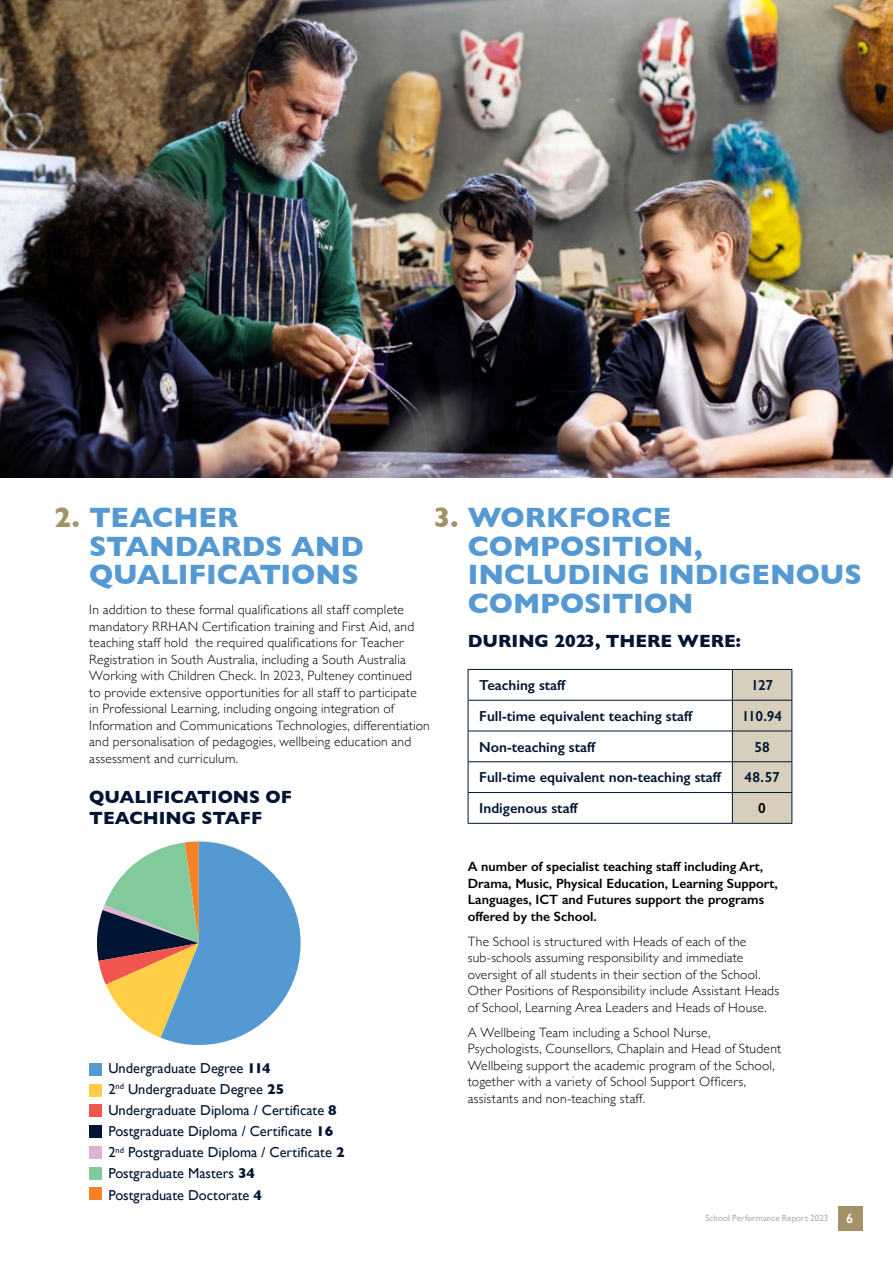
<style>
.page{position:relative;width:893px;height:1263px;background:#fff}
.page>*{position:absolute;margin:0;border:0;box-sizing:border-box;transform-origin:0 0}
.t1{font:700 28.5px/28.5px "Gill Sans";letter-spacing:-.005em;color:#5599d3}
.t2{font:700 18px/21px "Gill Sans";color:#001533}
.t3{font:600 14.55px "Gill Sans";color:#001533}
.t4{font:600 14.55px "Gill Sans";color:#000}
.t5{font:14.4px/21.1px "Gill Sans";color:#001533}
.t6{font:300 13.5px/16.5px "Gill Sans";letter-spacing:.015em;color:#000}
.t7{font:600 13.5px/16.5px "Gill Sans";color:#000}
.t8{font:600 13.5px "Gill Sans";color:#fff}
.t9{font:9px "Gill Sans";letter-spacing:.005em;color:#abadb0}
.s1{color:#a39168}
.s2{font-weight:700}
</style>
<div class="page">
<div style="left:838px;top:1206px;width:25px;height:25px;background:#a39168"></div>
<img style="left:0;top:0;width:893px;height:478px">
<svg style="left:469px;top:670px;width:323px;height:153px"></svg>
<hr style="left:468px;top:670px;width:1px;height:30px;background:#001533">
<hr style="left:468px;top:700px;width:1px;height:31px;background:#001533">
<hr style="left:468px;top:731px;width:1px;height:30px;background:#001533">
<hr style="left:468px;top:762px;width:1px;height:30px;background:#001533">
<hr style="left:468px;top:793px;width:1px;height:30px;background:#001533">
<hr style="left:468px;top:669px;width:264px;height:1px;background:#001533">
<hr style="left:468px;top:700px;width:264px;height:1px;background:#001533">
<hr style="left:468px;top:731px;width:264px;height:1px;background:#001533">
<hr style="left:468px;top:761px;width:264px;height:1px;background:#001533">
<hr style="left:468px;top:792px;width:264px;height:1px;background:#001533">
<hr style="left:468px;top:823px;width:264px;height:1px;background:#001533">
<hr style="left:732px;top:670px;width:1px;height:30px;background:#001533">
<hr style="left:732px;top:700px;width:1px;height:31px;background:#001533">
<hr style="left:732px;top:731px;width:1px;height:30px;background:#001533">
<hr style="left:732px;top:762px;width:1px;height:30px;background:#001533">
<hr style="left:732px;top:793px;width:1px;height:30px;background:#001533">
<hr style="left:732px;top:669px;width:60px;height:1px;background:#001533">
<hr style="left:792px;top:670px;width:1px;height:30px;background:#001533">
<hr style="left:792px;top:700px;width:1px;height:31px;background:#001533">
<hr style="left:792px;top:731px;width:1px;height:30px;background:#001533">
<hr style="left:792px;top:762px;width:1px;height:30px;background:#001533">
<hr style="left:792px;top:793px;width:1px;height:30px;background:#001533">
<hr style="left:732px;top:700px;width:60px;height:1px;background:#001533">
<hr style="left:732px;top:731px;width:60px;height:1px;background:#001533">
<hr style="left:732px;top:761px;width:60px;height:1px;background:#001533">
<hr style="left:732px;top:792px;width:60px;height:1px;background:#001533">
<hr style="left:732px;top:823px;width:60px;height:1px;background:#001533">
<div style="left:89px;top:1063px;width:13px;height:12px;background:#5599d3"></div>
<div style="left:89px;top:1125px;width:13px;height:13px;background:#001533"></div>
<div style="left:89px;top:1083px;width:13px;height:13px;background:#ffce46"></div>
<div style="left:89px;top:1146px;width:13px;height:13px;background:#e0b2d3"></div>
<div style="left:89px;top:1104px;width:13px;height:13px;background:#f0564e"></div>
<div style="left:89px;top:1167px;width:13px;height:12px;background:#82ca9b"></div>
<div style="left:89px;top:1187px;width:13px;height:13px;background:#f58224"></div>
<svg style="left:96px;top:841px;width:205px;height:204px"></svg>
<h1 class="t1" style="left:89px;top:502px;width:276px;text-indent:-35px"><span class="s1">2.</span> TEACHER<br>STANDARDS AND<br>QUALIFICATIONS</h1>
<p class="t6" style="left:89px;top:601px;width:342px">In addition to these formal qualifications all staff complete mandatory RRHAN Certification training and First Aid, and teaching staff hold the required qualifications for Teacher Registration in South Australia, including a South Australia Working with Children Check. In 2023, Pulteney continued<br>to provide extensive opportunities for all staff to participate<br>in Professional Learning, including ongoing integration of Information and Communications Technologies, differentiation and personalisation of pedagogies, wellbeing education and assessment and curriculum.</p>
<h1 class="t1" style="left:468px;top:502px;width:396px;text-indent:-34px"><span class="s1">3.</span> WORKFORCE<br>COMPOSITION,<br>INCLUDING INDIGENOUS<br>COMPOSITION</h1>
<h2 class="t2" style="left:468px;top:630px;width:275px">DURING 2023, THERE WERE:</h2>
<p class="t3" style="left:479px;top:676px;width:87px">Teaching staff</p>
<p class="t3" style="left:751px;top:676px;width:24px">127</p>
<p class="t3" style="left:479px;top:707px;width:214px">Full-time equivalent teaching staff</p>
<p class="t3" style="left:742px;top:707px;width:42px">110.94</p>
<p class="t3" style="left:479px;top:738px;width:117px">Non-teaching staff</p>
<p class="t3" style="left:754px;top:738px;width:17px">58</p>
<p class="t3" style="left:479px;top:769px;width:243px">Full-time equivalent non-teaching staff</p>
<p class="t3" style="left:744px;top:769px;width:37px">48.57</p>
<p class="t3" style="left:479px;top:799px;width:100px">Indigenous staff</p>
<p class="t4" style="left:758px;top:799px;width:9px">0</p>
<h2 class="t2" style="left:89px;top:786px;width:204px">QUALIFICATIONS OF<br>TEACHING STAFF</h2>
<p class="t5" style="left:108px;top:1057px;width:238px">Undergraduate Degree <span class="s2">114<br></span>2<sup>nd</sup> Undergraduate Degree <span class="s2">25<br></span>Undergraduate Diploma / Certificate <span class="s2">8<br></span>Postgraduate Diploma / Certificate <span class="s2">16<br></span>2<sup>nd</sup> Postgraduate Diploma / Certificate <span class="s2">2<br></span>Postgraduate Masters <span class="s2">34<br></span>Postgraduate Doctorate <span class="s2">4</span></p>
<p class="t7" style="left:468px;top:858px;width:312px">A number of specialist teaching staff including Art, Drama, Music, Physical Education, Learning Support, Languages, ICT and Futures support the programs offered by the School.</p>
<p class="t6" style="left:468px;top:932px;width:313px">The School is structured with Heads of each of the sub-schools assuming responsibility and immediate oversight of all students in their section of the School.<br>Other Positions of Responsibility include Assistant Heads of School, Learning Area Leaders and Heads of House.</p>
<p class="t6" style="left:468px;top:1023px;width:315px">A Wellbeing Team including a School Nurse, Psychologists, Counsellors, Chaplain and Head of Student Wellbeing support the academic program of the School, together with a variety of School Support Officers, assistants and non-teaching staff.</p>
<p class="t9" style="left:705px;top:1213px;width:124px">School Performance Report 2023</p>
<p class="t8" style="left:846px;top:1210px;width:9px">6</p>
</div>
